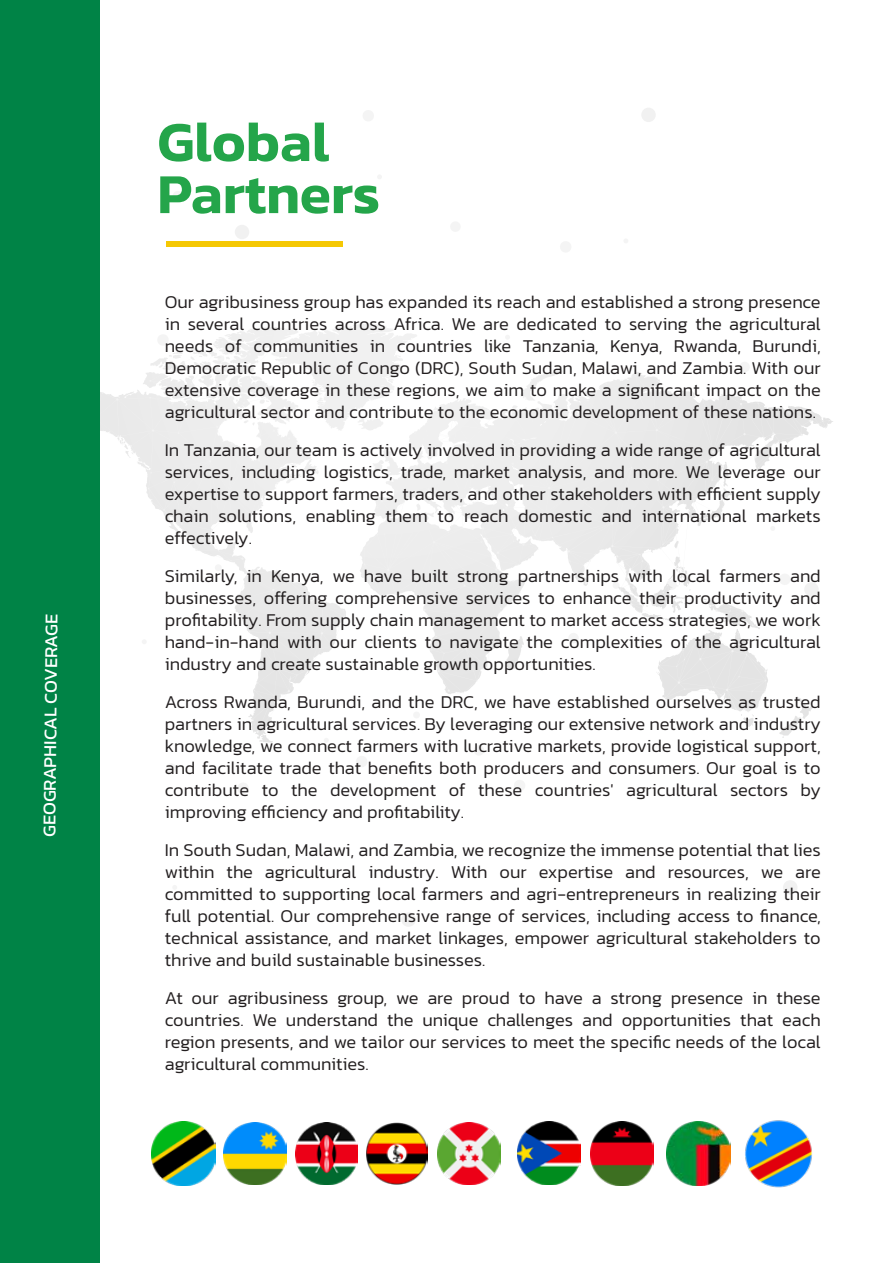
<style>
.page{position:relative;width:893px;height:1263px;background:#fff}
.page>*{position:absolute;margin:0;border:0;box-sizing:border-box;transform-origin:0 0}
.t1{font:600 57px/52.1px "Kanit";color:#24a54a}
.t2{font:300 18.3px/22px "Kanit";color:#231f20;text-align:justify}
.t3{font:18.3px "Kanit";color:#fff}
</style>
<div class="page">
<div style="left:401px;top:912px;width:15px;height:15px;background:#f1f1f1;border-radius:50%"></div>
<div style="left:783px;top:880px;width:15px;height:15px;background:#f1f1f1;border-radius:50%"></div>
<div style="left:235px;top:225px;width:14px;height:14px;background:#f1f1f1;border-radius:50%"></div>
<div style="left:641px;top:108px;width:15px;height:14px;background:#f1f1f1;border-radius:50%"></div>
<svg style="left:506px;top:335px;width:4px;height:4px"></svg>
<svg style="left:378px;top:175px;width:4px;height:4px"></svg>
<svg style="left:624px;top:239px;width:4px;height:4px"></svg>
<svg style="left:175px;top:298px;width:4px;height:4px"></svg>
<svg style="left:584px;top:870px;width:4px;height:4px"></svg>
<div style="left:413px;top:711px;width:7px;height:8px;background:#f4f4f4;border-radius:3px"></div>
<svg style="left:451px;top:222px;width:9px;height:9px"></svg>
<svg style="left:173px;top:191px;width:10px;height:10px"></svg>
<svg style="left:474px;top:746px;width:10px;height:9px"></svg>
<svg style="left:740px;top:362px;width:9px;height:10px"></svg>
<svg style="left:166px;top:764px;width:10px;height:9px"></svg>
<svg style="left:363px;top:110px;width:11px;height:11px"></svg>
<svg style="left:514px;top:780px;width:11px;height:11px"></svg>
<svg style="left:356px;top:756px;width:11px;height:11px"></svg>
<svg style="left:238px;top:783px;width:10px;height:10px"></svg>
<svg style="left:560px;top:242px;width:11px;height:10px"></svg>
<svg style="left:543px;top:370px;width:19px;height:5px"></svg>
<svg style="left:779px;top:697px;width:34px;height:41px"></svg>
<svg style="left:100px;top:392px;width:245px;height:341px"></svg>
<svg style="left:662px;top:694px;width:100px;height:33px"></svg>
<svg style="left:361px;top:375px;width:469px;height:319px"></svg>
<svg style="left:115px;top:325px;width:306px;height:235px"></svg>
<svg style="left:696px;top:453px;width:37px;height:73px"></svg>
<div style="left:166px;top:241px;width:176px;height:5px;background:#f5c804"></div>
<img style="left:152px;top:1122px;width:63px;height:63px">
<img style="left:224px;top:1122px;width:62px;height:63px">
<img style="left:295px;top:1122px;width:63px;height:63px">
<img style="left:367px;top:1122px;width:61px;height:62px">
<img style="left:438px;top:1122px;width:62px;height:62px">
<img style="left:517px;top:1122px;width:63px;height:63px">
<img style="left:590px;top:1122px;width:64px;height:63px">
<img style="left:666px;top:1121px;width:65px;height:64px">
<img style="left:745px;top:1120px;width:67px;height:68px">
<div style="left:0;top:0;width:100px;height:1263px;background:#008346"></div>
<p class="t3" style="left:35px;top:836px;width:224px;rotate:-89deg">GEOGRAPHICAL COVERAGE</p>
<h1 class="t1" style="left:157px;top:114px;width:224px">Global<br>Partners</h1>
<p class="t2" style="left:165px;top:290px;width:657px">Our agribusiness group has expanded its reach and established a strong presence in several countries across Africa. We are dedicated to serving the agricultural needs of communities in countries like Tanzania, Kenya, Rwanda, Burundi, Democratic Republic of Congo (DRC), South Sudan, Malawi, and Zambia. With our extensive coverage in these regions, we aim to make a significant impact on the agricultural sector and contribute to the economic development of these nations.</p>
<p class="t2" style="left:165px;top:438px;width:657px">In Tanzania, our team is actively involved in providing a wide range of agricultural services, including logistics, trade, market analysis, and more. We leverage our expertise to support farmers, traders, and other stakeholders with efficient supply chain solutions, enabling them to reach domestic and international markets effectively.</p>
<p class="t2" style="left:165px;top:564px;width:657px">Similarly, in Kenya, we have built strong partnerships with local farmers and businesses, offering comprehensive services to enhance their productivity and profitability. From supply chain management to market access strategies, we work hand-in-hand with our clients to navigate the complexities of the agricultural industry and create sustainable growth opportunities.</p>
<p class="t2" style="left:165px;top:690px;width:657px">Across Rwanda, Burundi, and the DRC, we have established ourselves as trusted partners in agricultural services. By leveraging our extensive network and industry knowledge, we connect farmers with lucrative markets, provide logistical support, and facilitate trade that benefits both producers and consumers. Our goal is to contribute to the development of these countries' agricultural sectors by improving efficiency and profitability.</p>
<p class="t2" style="left:165px;top:838px;width:657px">In South Sudan, Malawi, and Zambia, we recognize the immense potential that lies within the agricultural industry. With our expertise and resources, we are committed to supporting local farmers and agri-entrepreneurs in realizing their full potential. Our comprehensive range of services, including access to finance, technical assistance, and market linkages, empower agricultural stakeholders to thrive and build sustainable businesses.</p>
<p class="t2" style="left:165px;top:986px;width:657px">At our agribusiness group, we are proud to have a strong presence in these countries. We understand the unique challenges and opportunities that each region presents, and we tailor our services to meet the specific needs of the local agricultural communities.</p>
</div>
